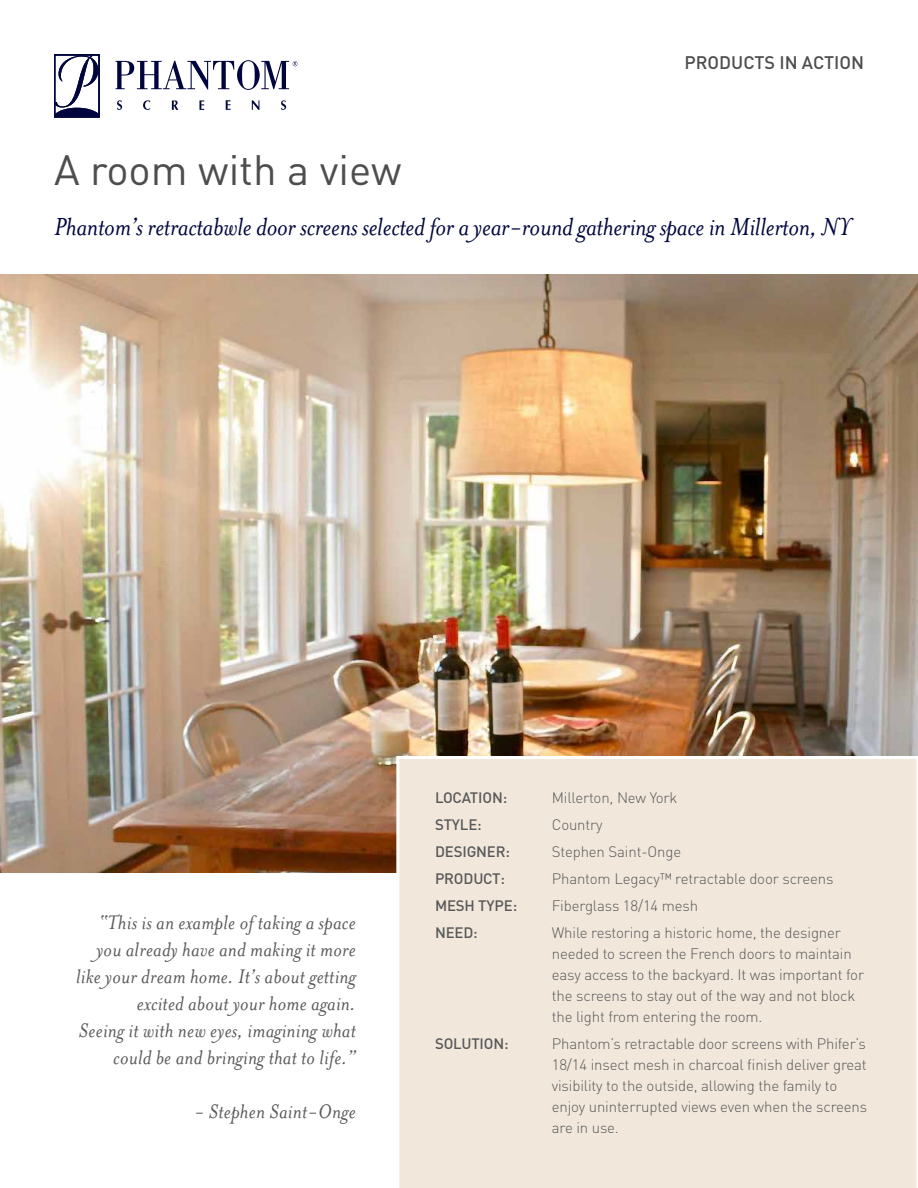
<style>
.page{position:relative;width:918px;height:1188px;background:#fff}
.page>*{position:absolute;margin:0;border:0;box-sizing:border-box;transform-origin:0 0}
.t1{font:42px "DIN";color:#4d4d4f}
.t2{font:italic 28.35px "Mrs Eaves";letter-spacing:-.01em;color:#00053e}
.t3{font:italic 22.5px/27px "Mrs Eaves";letter-spacing:.01em;color:#58595b;text-align:right}
.t4{font:500 18px "DIN";color:#4d4d4f}
.t5{font:300 15px/21px "DIN";letter-spacing:-.01em;color:#58595b}
.t6{font:500 15px/27px "DIN";letter-spacing:-.01em;color:#58595b}
.t7{font:300 15px "DINOT";letter-spacing:-.01em;color:#58595b}
</style>
<div class="page">
<img style="left:0;top:274px;width:918px;height:599px">
<div style="left:396px;top:756px;width:522px;height:432px;background:#f1e8db"></div>
<svg style="left:117px;top:100px;width:5px;height:10px"></svg>
<svg style="left:143px;top:100px;width:7px;height:10px"></svg>
<svg style="left:172px;top:100px;width:6px;height:10px"></svg>
<svg style="left:199px;top:100px;width:5px;height:10px"></svg>
<svg style="left:226px;top:100px;width:5px;height:10px"></svg>
<svg style="left:252px;top:100px;width:7px;height:10px"></svg>
<svg style="left:281px;top:100px;width:5px;height:10px"></svg>
<svg style="left:116px;top:60px;width:182px;height:30px"></svg>
<svg style="left:54px;top:54px;width:46px;height:64px"></svg>
<p class="t4" style="left:685px;top:51px;width:181px">PRODUCTS IN ACTION</p>
<h1 class="t1" style="left:54px;top:144px;width:349px">A room with a view</h1>
<h2 class="t2" style="left:54px;top:211px;width:799px">Phantom’s retractabwle door screens selected for a year-round gathering space in Millerton, NY</h2>
<h3 class="t3" style="left:76px;top:909px;width:281px">“This is an example of taking a space you already have and making it more like your dream home. It’s about getting excited about your home again.<br>Seeing it with new eyes, imagining what could be and bringing that to life.”</h3>
<h3 class="t3" style="left:194px;top:1098px;width:163px">- Stephen Saint-Onge</h3>
<p class="t6" style="left:435px;top:784px;width:84px">LOCATION:<br>STYLE:<br>DESIGNER:<br>PRODUCT:<br>MESH TYPE:<br>NEED:</p>
<p class="t6" style="left:435px;top:1030px;width:75px">SOLUTION:</p>
<p class="t5" style="left:552px;top:784px;width:283px;line-height:27px">Millerton, New York<br>Country<br>Stephen Saint-Onge<br>Phantom Legacy™ retractable door screens</p>
<p class="t7" style="left:552px;top:896px;width:148px">Fiberglass 18/14 mesh</p>
<p class="t5" style="left:552px;top:922px;width:314px">While restoring a historic home, the designer needed to screen the French doors to maintain easy access to the backyard. It was important for the screens to stay out of the way and not block the light from entering the room.</p>
<p class="t5" style="left:552px;top:1033px;width:317px">Phantom’s retractable door screens with Phifer’s 18/14 insect mesh in charcoal finish deliver great visibility to the outside, allowing the family to enjoy uninterrupted views even when the screens are in use.</p>
</div>
